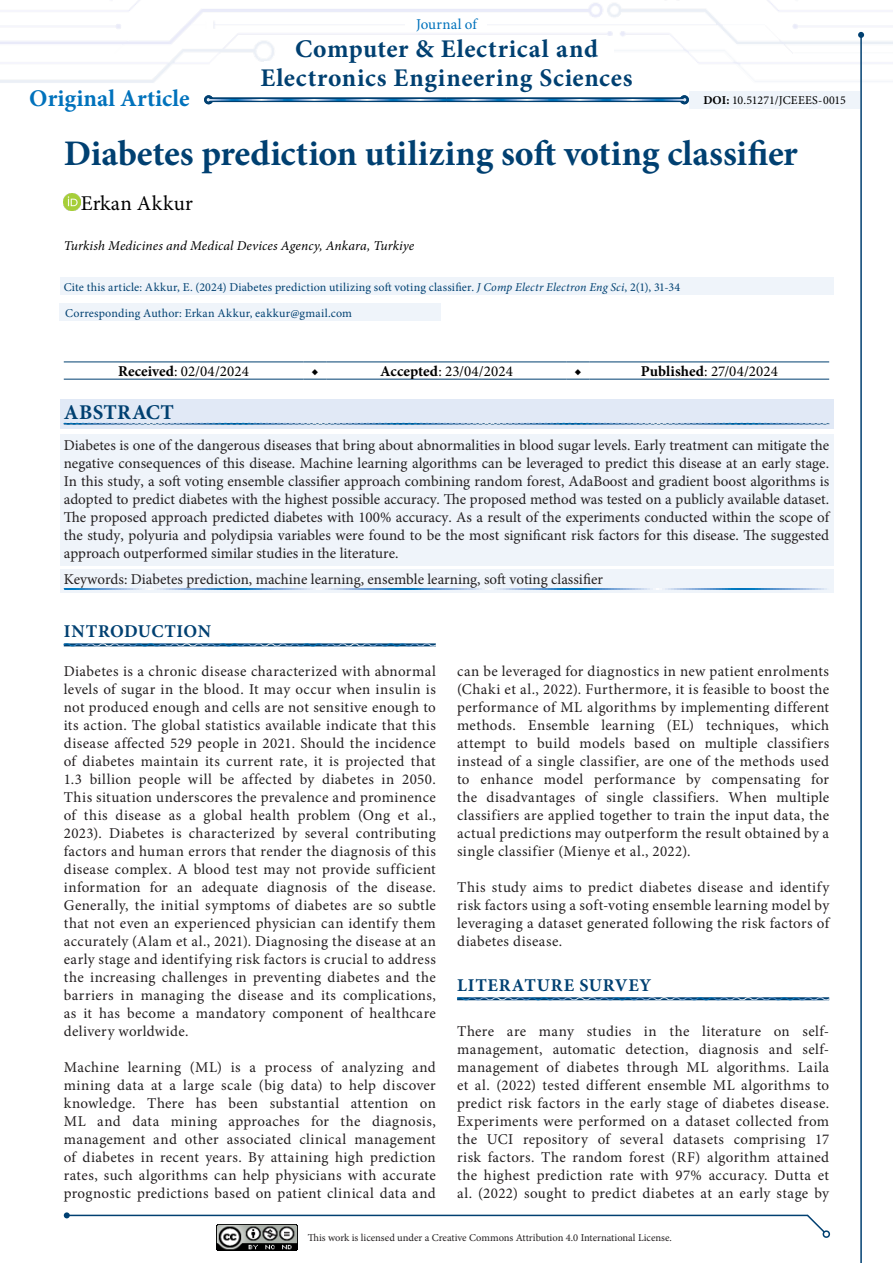
<style>
.page{position:relative;width:893px;height:1263px;background:#fff}
.page>*{position:absolute;margin:0;border:0;box-sizing:border-box;transform-origin:0 0}
.Makale_Başlığı{font:700 36px "Minion Pro";letter-spacing:-.005em;color:#004071}
.t1{font:700 25.5px/28.5px "Minion Pro";letter-spacing:.03em;color:#004071;text-align:center}
.t2{font:700 24px "Minion Pro";color:#0072bc}
.Yazarlar{font:21px "Minion Pro";letter-spacing:.015em;color:#000}
.Abstract_Başlık{font:700 21px "Minion Pro";letter-spacing:.015em;color:#004071}
._1__BAŞLIK{font:700 18px "Minion Pro";letter-spacing:.04em;color:#004071}
._1__BAŞLIK-2{font:700 18px "Minion Pro";letter-spacing:.015em;color:#004071}
.Ana_metin{font:15px/18px "Minion Pro";letter-spacing:.025em;color:#231f20;text-align:justify}
.Abstract{font:15px/18px "Minion Pro";color:#231f20;text-align:justify}
.Abstract_Keywords{font:15px "Minion Pro";color:#231f20}
.Table-Figure{font:15px "Minion Pro";letter-spacing:.01em;color:#000}
.t3{font:15px "Minion Pro";color:#0072bc}
.Table-Figure-2{font:700 15px "Minion Pro";color:#000}
.Kurumlar{font:italic 13.5px "Minion Pro";letter-spacing:.01em;color:#000}
.Cite{font:12px "Minion Pro";letter-spacing:.015em;color:#004071}
.Cite-2{font:12px "Minion Pro";letter-spacing:-.005em;color:#000}
.t4{font:10.5px "Minion Pro";letter-spacing:-.005em;color:#231f20}
.s1{font-weight:700}
.s2{font-style:italic}
</style>
<div class="page">
<img style="left:216px;top:1225px;width:81px;height:25px">
<hr style="left:446px;top:98px;width:238px;height:4px;background:#004071">
<svg style="left:680px;top:95px;width:9px;height:9px"></svg>
<hr style="left:209px;top:98px;width:237px;height:4px;background:#004071">
<svg style="left:204px;top:95px;width:9px;height:9px"></svg>
<hr style="left:446px;top:99px;width:239px;height:2px;background:#fff">
<hr style="left:208px;top:99px;width:238px;height:2px;background:#fff">
<svg style="left:805px;top:1214px;width:26px;height:24px"></svg>
<hr style="left:860px;top:35px;width:2px;height:1228px;background:#004071">
<svg style="left:858px;top:32px;width:6px;height:6px"></svg>
<hr style="left:67px;top:1215px;width:741px;height:1px;background:#004071">
<svg style="left:64px;top:1212px;width:6px;height:6px"></svg>
<div style="left:689px;top:91px;width:171px;height:17px;background:#eff4fa"></div>
<img style="left:64px;top:193px;width:17px;height:17px">
<div style="left:60px;top:277px;width:773px;height:18px;background:#eff4fa"></div>
<div style="left:60px;top:304px;width:381px;height:17px;background:#eff4fa"></div>
<hr style="left:64px;top:362px;width:239px;height:1px;background:#004071">
<svg style="left:303px;top:362px;width:24px;height:1px"></svg>
<hr style="left:327px;top:362px;width:239px;height:1px;background:#004071">
<svg style="left:566px;top:362px;width:24px;height:1px"></svg>
<hr style="left:590px;top:362px;width:239px;height:1px;background:#004071">
<hr style="left:64px;top:379px;width:239px;height:1px;background:#004071">
<svg style="left:303px;top:379px;width:24px;height:1px"></svg>
<hr style="left:327px;top:379px;width:239px;height:1px;background:#004071">
<svg style="left:566px;top:379px;width:24px;height:1px"></svg>
<hr style="left:590px;top:379px;width:239px;height:1px;background:#004071">
<div style="left:60px;top:399px;width:773px;height:30px;background:#e1e9f6"></div>
<svg style="left:63px;top:422px;width:767px;height:3px"></svg>
<div style="left:60px;top:434px;width:773px;height:132px;background:#eff4fa"></div>
<div style="left:60px;top:569px;width:773px;height:23px;background:#eff4fa"></div>
<svg style="left:63px;top:588px;width:764px;height:2px;background:#77abd8"></svg>
<svg style="left:63px;top:643px;width:373px;height:4px"></svg>
<svg style="left:457px;top:997px;width:373px;height:4px"></svg>
<p class="t3" style="left:416px;top:14px;width:62px">Journal of</p>
<h2 class="t1" style="left:261px;top:35px;width:373px">Computer &amp; Electrical and<br>Electronics Engineering Sciences</h2>
<h3 class="t2" style="left:29px;top:81px;width:162px">Original Article</h3>
<p class="Cite-2" style="left:703px;top:92px;width:144px"><span class="s1">DOI:</span> 10.51271/JCEEES-0015</p>
<p class="Makale_Başlığı" style="left:64px;top:128px;width:736px">Diabetes prediction utilizing soft voting classifier</p>
<p class="Yazarlar" style="left:81px;top:189px;width:114px">Erkan Akkur</p>
<p class="Kurumlar" style="left:64px;top:236px;width:352px">Turkish Medicines and Medical Devices Agency, Ankara, Turkiye</p>
<p class="Cite" style="left:64px;top:279px;width:618px">Cite this article: Akkur, E. (2024) Diabetes prediction utilizing soft voting classifier. <span class="s2">J Comp Electr Electron Eng Sci</span>, 2(1), 31-34</p>
<p class="Cite" style="left:65px;top:305px;width:288px">Corresponding Author: Erkan Akkur, eakkur@gmail.com</p>
<p class="Table-Figure" style="left:118px;top:361px;width:132px"><span class="s1">Received</span>: 02/04/2024</p>
<p class="Table-Figure-2" style="left:311px;top:361px;width:9px">◆</p>
<p class="Table-Figure" style="left:380px;top:361px;width:134px"><span class="s1">Accepted</span>: 23/04/2024</p>
<p class="Table-Figure-2" style="left:574px;top:361px;width:9px">◆</p>
<p class="Table-Figure" style="left:641px;top:361px;width:139px"><span class="s1">Published</span>: 27/04/2024</p>
<p class="Abstract_Başlık" style="left:64px;top:397px;width:112px">ABSTRACT</p>
<p class="Abstract" style="left:64px;top:436px;width:767px">Diabetes is one of the dangerous diseases that bring about abnormalities in blood sugar levels. Early treatment can mitigate the negative consequences of this disease. Machine learning algorithms can be leveraged to predict this disease at an early stage.<br>In this study, a soft voting ensemble classifier approach combining random forest, AdaBoost and gradient boost algorithms is adopted to predict diabetes with the highest possible accuracy. The proposed method was tested on a publicly available dataset.<br>The proposed approach predicted diabetes with 100% accuracy. As a result of the experiments conducted within the scope of the study, polyuria and polydipsia variables were found to be the most significant risk factors for this disease. The suggested approach outperformed similar studies in the literature.</p>
<p class="Abstract_Keywords" style="left:64px;top:569px;width:541px">Keywords: Diabetes prediction, machine learning, ensemble learning, soft voting classifier</p>
<p class="_1__BAŞLIK-2" style="left:64px;top:618px;width:149px">INTRODUCTION</p>
<p class="Ana_metin" style="left:64px;top:662px;width:374px">Diabetes is a chronic disease characterized with abnormal levels of sugar in the blood. It may occur when insulin is not produced enough and cells are not sensitive enough to its action. The global statistics available indicate that this disease affected 529 people in 2021. Should the incidence of diabetes maintain its current rate, it is projected that 1.3 billion people will be affected by diabetes in 2050.<br>This situation underscores the prevalence and prominence of this disease as a global health problem (Ong et al., 2023). Diabetes is characterized by several contributing factors and human errors that render the diagnosis of this disease complex. A blood test may not provide sufficient information for an adequate diagnosis of the disease.<br>Generally, the initial symptoms of diabetes are so subtle that not even an experienced physician can identify them accurately (Alam et al., 2021). Diagnosing the disease at an early stage and identifying risk factors is crucial to address the increasing challenges in preventing diabetes and the barriers in managing the disease and its complications, as it has become a mandatory component of healthcare delivery worldwide.</p>
<p class="Ana_metin" style="left:64px;top:1058px;width:374px">Machine learning (ML) is a process of analyzing and mining data at a large scale (big data) to help discover knowledge. There has been substantial attention on ML and data mining approaches for the diagnosis, management and other associated clinical management of diabetes in recent years. By attaining high prediction rates, such algorithms can help physicians with accurate prognostic predictions based on patient clinical data and</p>
<p class="Ana_metin" style="left:457px;top:662px;width:374px">can be leveraged for diagnostics in new patient enrolments (Chaki et al., 2022). Furthermore, it is feasible to boost the performance of ML algorithms by implementing different methods. Ensemble learning (EL) techniques, which attempt to build models based on multiple classifiers instead of a single classifier, are one of the methods used to enhance model performance by compensating for the disadvantages of single classifiers. When multiple classifiers are applied together to train the input data, the actual predictions may outperform the result obtained by a single classifier (Mienye et al., 2022).</p>
<p class="Ana_metin" style="left:457px;top:878px;width:374px">This study aims to predict diabetes disease and identify risk factors using a soft-voting ensemble learning model by leveraging a dataset generated following the risk factors of diabetes disease.</p>
<p class="_1__BAŞLIK" style="left:457px;top:972px;width:196px">LITERATURE SURVEY</p>
<p class="Ana_metin" style="left:457px;top:1022px;width:374px">There are many studies in the literature on self&shy;management, automatic detection, diagnosis and self&shy;management of diabetes through ML algorithms. Laila et al. (2022) tested different ensemble ML algorithms to predict risk factors in the early stage of diabetes disease.<br>Experiments were performed on a dataset collected from the UCI repository of several datasets comprising 17 risk factors. The random forest (RF) algorithm attained the highest prediction rate with 97% accuracy. Dutta et al. (2022) sought to predict diabetes at an early stage by</p>
<p class="t4" style="left:308px;top:1231px;width:366px">This work is licensed under a Creative Commons Attribution 4.0 International License.</p>
</div>
